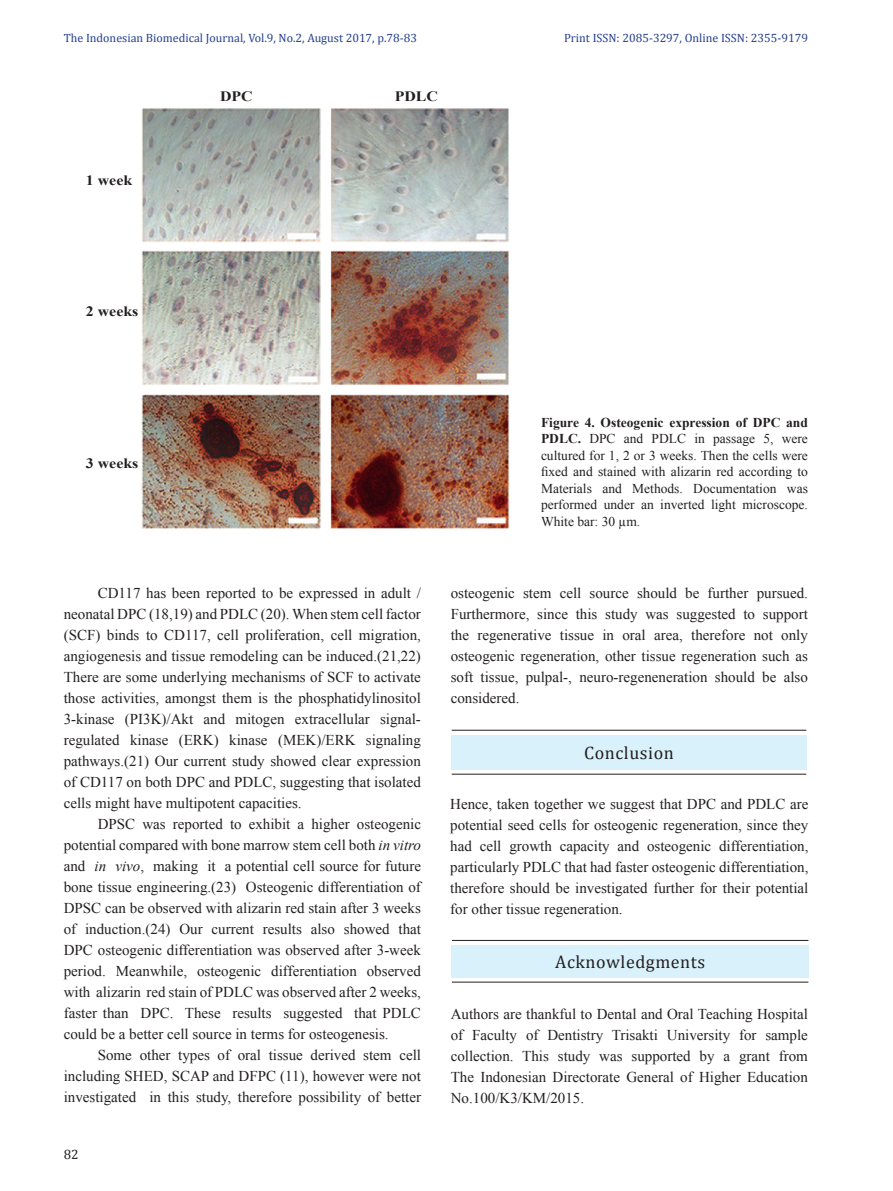
<style>
.page{position:relative;width:893px;height:1191px;background:#fff}
.page>*{position:absolute;margin:0;border:0;box-sizing:border-box;transform-origin:0 0}
.Content_Separator{font:18px "Cambria";letter-spacing:.03em;color:#231f20}
.Body_Text{font:15px/21px "Times New Roman";color:#231f20;text-align:justify}
.t1{font:700 14.25px "Times New Roman";color:#231f20;scale:1.11 1}
.Figure_Legend{font:13.5px/16.5px "Times New Roman";color:#231f20;text-align:justify}
.t2{font:13.5px "Cambria";color:#231f20}
.t3{font:12px "Cambria";color:#253f8e}
.s1{font-style:italic}
.s2{font-weight:700}
</style>
<div class="page">
<hr style="left:452px;top:940px;width:356px;height:1px;background:#231f20">
<hr style="left:452px;top:981px;width:356px;height:1px;background:#231f20">
<div style="left:451px;top:945px;width:357px;height:33px;background:#d9f1fb"></div>
<hr style="left:452px;top:730px;width:354px;height:1px;background:#231f20">
<hr style="left:452px;top:774px;width:354px;height:1px;background:#231f20">
<div style="left:451px;top:735px;width:355px;height:35px;background:#d9f1fb"></div>
<img style="left:141px;top:108px;width:368px;height:421px">
<p class="t3" style="left:64px;top:31px;width:355px">The Indonesian Biomedical Journal, Vol.9, No.2, August 2017, p.78-83</p>
<p class="t3" style="left:564px;top:31px;width:245px">Print ISSN: 2085-3297, Online ISSN: 2355-9179</p>
<p class="t1" style="left:86px;top:170px;width:43px">1 week</p>
<p class="t1" style="left:220px;top:86px;width:31px">DPC</p>
<p class="t1" style="left:395px;top:86px;width:40px">PDLC</p>
<p class="t1" style="left:86px;top:301px;width:49px">2 weeks</p>
<p class="t1" style="left:86px;top:452px;width:49px">3 weeks</p>
<p class="Body_Text" style="left:64px;top:582px;width:359px;text-indent:34px">CD117 has been reported to be expressed in adult / neonatal DPC (18,19) and PDLC (20). When stem cell factor (SCF) binds to CD117, cell proliferation, cell migration, angiogenesis and tissue remodeling can be induced.(21,22)<br>There are some underlying mechanisms of SCF to activate those activities, amongst them is the phosphatidylinositol 3-kinase (PI3K)/Akt and mitogen extracellular signal&shy;regulated kinase (ERK) kinase (MEK)/ERK signaling pathways.(21) Our current study showed clear expression of CD117 on both DPC and PDLC, suggesting that isolated cells might have multipotent capacities.</p>
<p class="Body_Text" style="left:64px;top:813px;width:359px;text-indent:34px">DPSC was reported to exhibit a higher osteogenic potential compared with bone marrow stem cell both <span class="s1">in vitro </span>and <span class="s1">in vivo</span>, making it a potential cell source for future bone tissue engineering.(23) Osteogenic differentiation of DPSC can be observed with alizarin red stain after 3 weeks of induction.(24) Our current results also showed that DPC osteogenic differentiation was observed after 3-week period. Meanwhile, osteogenic differentiation observed with alizarin red stain of PDLC was observed after 2 weeks, faster than DPC. These results suggested that PDLC could be a better cell source in terms for osteogenesis.</p>
<p class="Body_Text" style="left:64px;top:1044px;width:359px;text-indent:34px">Some other types of oral tissue derived stem cell including SHED, SCAP and DFPC (11), however were not investigated in this study, therefore possibility of better</p>
<p class="t2" style="left:64px;top:1146px;width:16px">82</p>
<p class="Figure_Legend" style="left:541px;top:413px;width:268px"><span class="s2">Figure 4. Osteogenic expression of DPC and PDLC.</span> DPC and PDLC in passage 5, were cultured for 1, 2 or 3 weeks. Then the cells were fixed and stained with alizarin red according to Materials and Methods. Documentation was performed under an inverted light microscope.<br>White bar: 30 µm.</p>
<p class="Body_Text" style="left:451px;top:582px;width:359px">osteogenic stem cell source should be further pursued.<br>Furthermore, since this study was suggested to support the regenerative tissue in oral area, therefore not only osteogenic regeneration, other tissue regeneration such as soft tissue, pulpal-, neuro-regeneneration should be also considered.</p>
<p class="Content_Separator" style="left:584px;top:742px;width:91px">Conclusion</p>
<p class="Body_Text" style="left:450px;top:793px;width:360px">Hence, taken together we suggest that DPC and PDLC are potential seed cells for osteogenic regeneration, since they had cell growth capacity and osteogenic differentiation, particularly PDLC that had faster osteogenic differentiation, therefore should be investigated further for their potential for other tissue regeneration.</p>
<p class="Content_Separator" style="left:555px;top:951px;width:151px">Acknowledgments</p>
<p class="Body_Text" style="left:451px;top:1002px;width:359px">Authors are thankful to Dental and Oral Teaching Hospital of Faculty of Dentistry Trisakti University for sample collection. This study was supported by a grant from The Indonesian Directorate General of Higher Education No.100/K3/KM/2015.</p>
</div>
